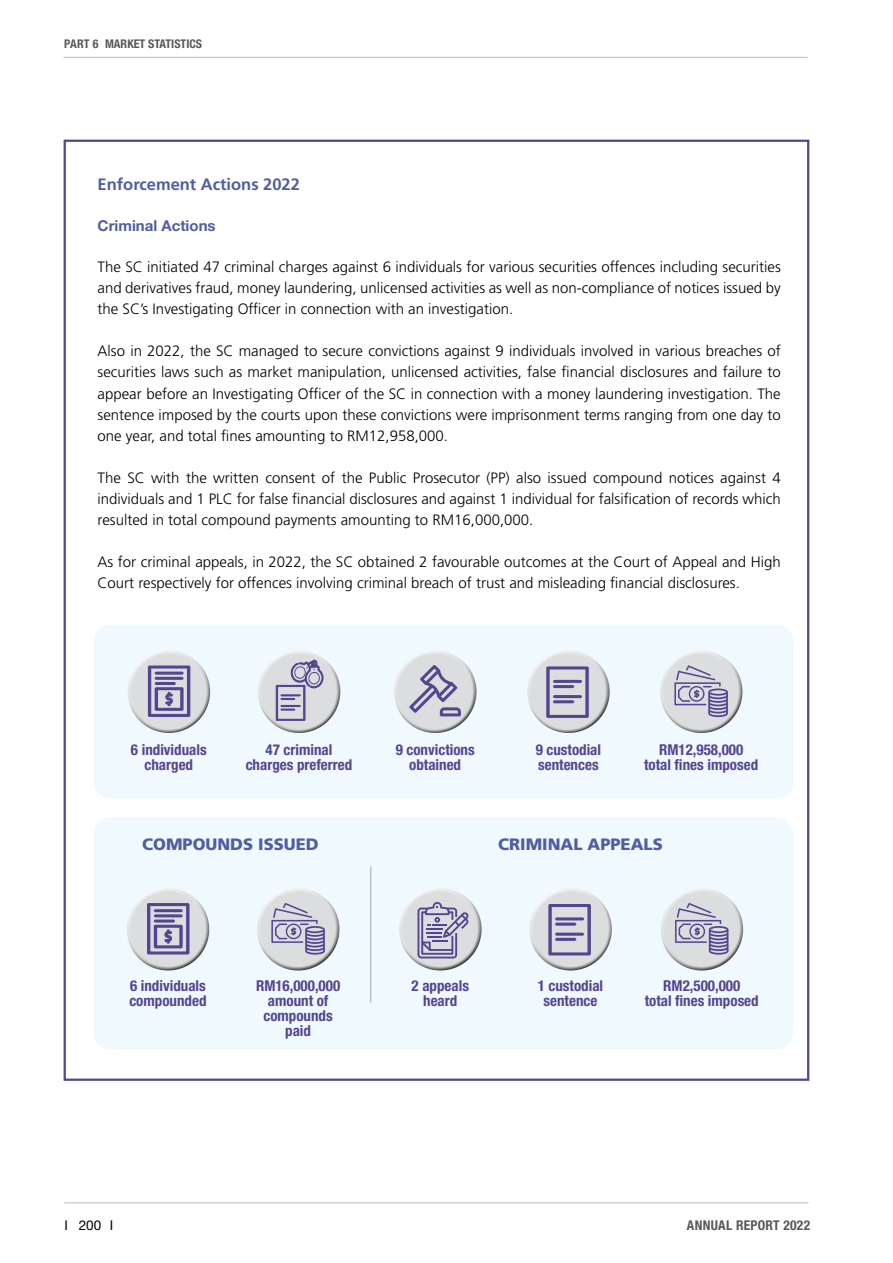
<style>
.page{position:relative;width:893px;height:1263px;background:#fff}
.page>*{position:absolute;margin:0;border:0;box-sizing:border-box;transform-origin:0 0}
.t1{font:900 16.5px "Frutiger LT Std";color:#505ea2}
.t2{font:700 16.5px "Frutiger LT Std";color:#505ea2}
.t3{font:300 15px/21px "Frutiger LT Std";color:#000;text-align:justify}
.t4{font:700 condensed 15px/15px "Helvetica Neue LT Std";color:#544590;text-align:center}
.t5{font:700 15px "Helvetica Neue LT Std";color:#505ea2}
.t6{font:700 condensed 13.5px "Helvetica Neue LT Std";letter-spacing:.02em;color:#58595b}
.t7{font:13.5px "Helvetica Neue LT Std";color:#000}
.t8{font:700 condensed 12px "Helvetica Neue LT Std";color:#58595b}
</style>
<div class="page">
<hr style="left:64px;top:1202px;width:744px;height:1px;background:#bcbec0">
<hr style="left:63px;top:57px;width:745px;height:1px;background:#bcbec0">
<div style="left:94px;top:625px;width:700px;height:173px;background:#eff9fe;border-radius:17px"></div>
<div style="left:123px;top:645px;width:84px;height:69px;background:#fff;opacity:.75"></div>
<div style="left:128px;top:660px;width:87px;height:74px;background:#000;opacity:.75"></div>
<div style="left:258px;top:660px;width:87px;height:74px;background:#000;opacity:.75"></div>
<div style="left:389px;top:645px;width:85px;height:69px;background:#fff;opacity:.75"></div>
<div style="left:394px;top:660px;width:87px;height:74px;background:#000;opacity:.75"></div>
<div style="left:522px;top:645px;width:85px;height:69px;background:#fff;opacity:.75"></div>
<div style="left:527px;top:660px;width:87px;height:74px;background:#000;opacity:.75"></div>
<div style="left:655px;top:645px;width:85px;height:69px;background:#fff;opacity:.75"></div>
<div style="left:660px;top:660px;width:87px;height:74px;background:#000;opacity:.75"></div>
<svg style="left:276px;top:651px;width:48px;height:70px;background:#bebccd"></svg>
<svg style="left:148px;top:665px;width:42px;height:52px;background:#948db5"></svg>
<svg style="left:409px;top:665px;width:52px;height:51px;background:#b8b4c9"></svg>
<svg style="left:546px;top:666px;width:43px;height:52px;background:#b3afc6"></svg>
<hr style="left:553px;top:680px;width:29px;height:3px;background:#544590;border-radius:2px">
<hr style="left:553px;top:685px;width:21px;height:3px;background:#544590;border-radius:2px">
<hr style="left:553px;top:695px;width:29px;height:3px;background:#544590;border-radius:2px">
<hr style="left:553px;top:700px;width:21px;height:3px;background:#544590;border-radius:2px">
<svg style="left:674px;top:665px;width:54px;height:52px;background:#b7b4c9"></svg>
<div style="left:94px;top:817px;width:699px;height:233px;background:#eff9fe;border-radius:17px"></div>
<div style="left:122px;top:883px;width:84px;height:68px;background:#fff;opacity:.75"></div>
<div style="left:127px;top:897px;width:87px;height:75px;background:#000;opacity:.75"></div>
<div style="left:252px;top:883px;width:85px;height:68px;background:#fff;opacity:.75"></div>
<div style="left:257px;top:897px;width:87px;height:75px;background:#000;opacity:.75"></div>
<div style="left:394px;top:883px;width:85px;height:68px;background:#fff;opacity:.75"></div>
<div style="left:399px;top:897px;width:87px;height:75px;background:#000;opacity:.75"></div>
<div style="left:525px;top:883px;width:84px;height:68px;background:#fff;opacity:.75"></div>
<div style="left:529px;top:897px;width:87px;height:75px;background:#000;opacity:.75"></div>
<div style="left:656px;top:883px;width:84px;height:68px;background:#fff;opacity:.75"></div>
<div style="left:661px;top:897px;width:87px;height:75px;background:#000;opacity:.75"></div>
<svg style="left:147px;top:903px;width:42px;height:51px;background:#948db5"></svg>
<svg style="left:548px;top:904px;width:43px;height:51px;background:#b2aec6"></svg>
<hr style="left:555px;top:917px;width:29px;height:3px;background:#544590;border-radius:2px">
<svg style="left:555px;top:922px;width:21px;height:4px"></svg>
<hr style="left:555px;top:933px;width:29px;height:3px;background:#544590;border-radius:2px">
<hr style="left:555px;top:938px;width:21px;height:3px;background:#544590;border-radius:2px">
<svg style="left:675px;top:903px;width:53px;height:52px;background:#b7b4c9"></svg>
<svg style="left:271px;top:903px;width:54px;height:52px;background:#b7b4c9"></svg>
<hr style="left:370px;top:866px;width:1px;height:136px;background:#bcbec0">
<svg style="left:417px;top:902px;width:52px;height:56px;background:#ada9c3"></svg>
<p class="t8" style="left:64px;top:37px;width:139px">PART 6 MARKET STATISTICS</p>
<p class="t2" style="left:98px;top:175px;width:204px">Enforcement Actions 2022</p>
<p class="t5" style="left:98px;top:216px;width:119px">Criminal Actions</p>
<p class="t3" style="left:98px;top:257px;width:685px">The SC initiated 47 criminal charges against 6 individuals for various securities offences including securities and derivatives fraud, money laundering, unlicensed activities as well as non-compliance of notices issued by the SC’s Investigating Officer in connection with an investigation.</p>
<p class="t3" style="left:98px;top:341px;width:685px">Also in 2022, the SC managed to secure convictions against 9 individuals involved in various breaches of securities laws such as market manipulation, unlicensed activities, false financial disclosures and failure to appear before an Investigating Officer of the SC in connection with a money laundering investigation. The sentence imposed by the courts upon these convictions were imprisonment terms ranging from one day to one year, and total fines amounting to RM12,958,000.</p>
<p class="t3" style="left:98px;top:467px;width:685px">The SC with the written consent of the Public Prosecutor (PP) also issued compound notices against 4 individuals and 1 PLC for false financial disclosures and against 1 individual for falsification of records which resulted in total compound payments amounting to RM16,000,000.</p>
<p class="t3" style="left:98px;top:551px;width:685px">As for criminal appeals, in 2022, the SC obtained 2 favourable outcomes at the Court of Appeal and High<br>Court respectively for offences involving criminal breach of trust and misleading financial disclosures.</p>
<p class="t4" style="left:131px;top:741px;width:77px">6 individuals charged</p>
<p class="t4" style="left:246px;top:741px;width:108px">47 criminal charges preferred</p>
<p class="t4" style="left:396px;top:741px;width:81px">9 convictions obtained</p>
<p class="t4" style="left:536px;top:741px;width:67px;text-align:left">9 custodial sentences</p>
<p class="t4" style="left:644px;top:741px;width:116px">RM12,958,000 total fines imposed</p>
<p class="t1" style="left:142px;top:834px;width:178px">COMPOUNDS ISSUED</p>
<p class="t1" style="left:498px;top:834px;width:166px">CRIMINAL APPEALS</p>
<p class="t4" style="left:129px;top:977px;width:79px;text-align:left">6 individuals compounded</p>
<p class="t4" style="left:256px;top:977px;width:86px">RM16,000,000 amount of compounds paid</p>
<p class="t4" style="left:412px;top:977px;width:59px">2 appeals heard</p>
<p class="t4" style="left:538px;top:977px;width:67px">1 custodial sentence</p>
<p class="t4" style="left:645px;top:977px;width:116px">RM2,500,000<br>total fines imposed</p>
<p class="t7" style="left:65px;top:1217px;width:50px">I 200 I</p>
<p class="t6" style="left:687px;top:1217px;width:125px">ANNUAL REPORT 2022</p>
</div>
